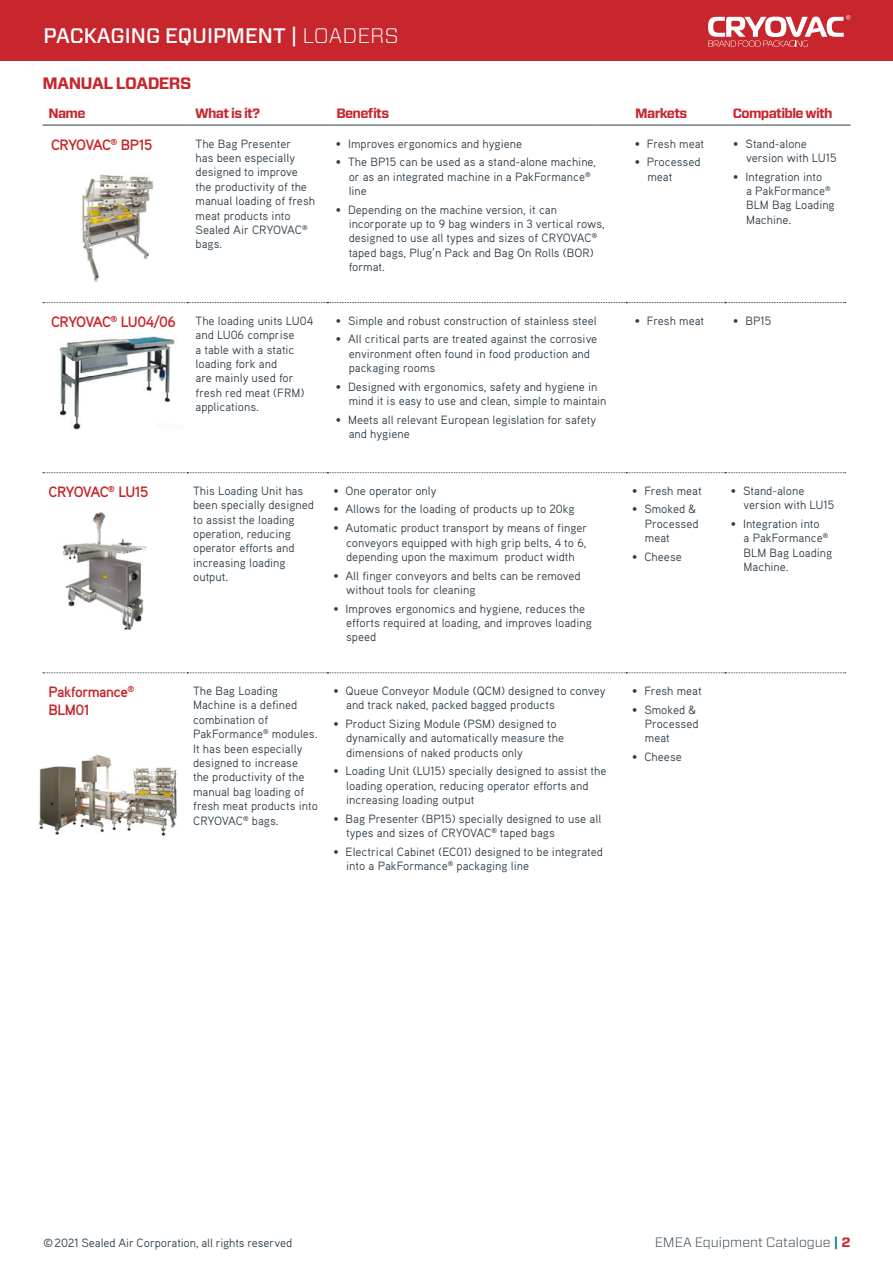
<style>
.page{position:relative;width:893px;height:1263px;background:#fff}
.page>*{position:absolute;margin:0;border:0;box-sizing:border-box;transform-origin:0 0}
.t1{font:500 21px "Forza";color:#fff}
.Sub_heading{font:700 16.5px "Forza";letter-spacing:-.04em;color:#c7262d}
.Product_Name{font:700 15px/18px "Aaux Pro OT";letter-spacing:-.045em;color:#c7262d}
.t2{font:700 13.5px "Forza";letter-spacing:-.05em;color:#c7262d}
.t3{font:300 13.5px "Forza";color:#2e3d48}
.Body_Copy{font:12px/14.4px "Aaux Pro OT";color:#2e3d48}
.s1{font-weight:300}
.s2{font-weight:700;color:#008b98}
.s3{font-weight:700;color:#c7262d}
</style>
<div class="page">
<hr style="left:43px;top:125px;width:146px;height:1px;background:#2e3d48">
<hr style="left:189px;top:125px;width:145px;height:1px;background:#2e3d48">
<hr style="left:334px;top:125px;width:262px;height:1px;background:#2e3d48">
<hr style="left:596px;top:125px;width:134px;height:1px;background:#2e3d48">
<hr style="left:730px;top:125px;width:120px;height:1px;background:#2e3d48">
<div style="left:0;top:0;width:893px;height:61px;background:#c7262d"></div>
<svg style="left:708px;top:15px;width:142px;height:32px"></svg>
<svg style="left:43px;top:302px;width:803px;height:1px"></svg>
<svg style="left:43px;top:472px;width:803px;height:1px"></svg>
<svg style="left:43px;top:672px;width:803px;height:1px"></svg>
<img style="left:82px;top:174px;width:72px;height:108px">
<img style="left:59px;top:336px;width:116px;height:94px">
<img style="left:62px;top:512px;width:85px;height:117px">
<img style="left:39px;top:754px;width:138px;height:82px">
<h1 class="t1" style="left:44px;top:21px;width:357px">PACKAGING EQUIPMENT | <span class="s1">LOADERS</span></h1>
<p class="Sub_heading" style="left:43px;top:72px;width:150px">MANUAL LOADERS</p>
<p class="t2" style="left:49px;top:104px;width:39px">Name</p>
<p class="t2" style="left:195px;top:104px;width:66px">What is it?</p>
<p class="t2" style="left:336px;top:104px;width:54px">Benefits</p>
<p class="t2" style="left:635px;top:104px;width:54px">Markets</p>
<p class="t2" style="left:733px;top:104px;width:101px">Compatible with</p>
<p class="Product_Name" style="left:51px;top:135px;width:103px">CRYOVAC<sup>®</sup> BP15</p>
<p class="Body_Copy" style="left:196px;top:136px;width:121px">The Bag Presenter<br>has been especially designed to improve the productivity of the manual loading of fresh meat products into<br>Sealed Air CRYOVAC<sup>® </sup>bags.</p>
<p class="Body_Copy" style="left:336px;top:136px;width:188px">• Improves ergonomics and hygiene</p>
<p class="Body_Copy" style="left:349px;top:154px;width:249px;text-indent:-13px">• The BP15 can be used as a stand-alone machine, or as an integrated machine in a PakFormance<sup>® </sup>line</p>
<p class="Body_Copy" style="left:349px;top:202px;width:258px;text-indent:-13px">• Depending on the machine version, it can incorporate up to 9 bag winders in 3 vertical rows, designed to use all types and sizes of CRYOVAC<sup>® </sup>taped bags, Plug’n Pack and Bag On Rolls (BOR) format.</p>
<p class="Product_Name" style="left:51px;top:312px;width:126px">CRYOVAC<sup>®</sup> LU04/06</p>
<p class="Body_Copy" style="left:196px;top:313px;width:119px">The loading units LU04 and LU06 comprise<br>a table with a static loading fork and<br>are mainly used for fresh red meat (FRM) applications.</p>
<p class="Body_Copy" style="left:336px;top:313px;width:262px">• Simple and robust construction of stainless steel</p>
<p class="Body_Copy" style="left:349px;top:332px;width:250px;text-indent:-13px">• All critical parts are treated against the corrosive environment often found in food production and packaging rooms</p>
<p class="Body_Copy" style="left:349px;top:379px;width:259px;text-indent:-13px">• Designed with ergonomics, safety and hygiene in mind it is easy to use and clean, simple to maintain</p>
<p class="Body_Copy" style="left:349px;top:412px;width:249px;text-indent:-13px">• Meets all relevant European legislation for safety and hygiene</p>
<p class="Product_Name" style="left:49px;top:482px;width:101px">CRYOVAC<sup>®</sup> LU15</p>
<p class="Body_Copy" style="left:193px;top:483px;width:122px">This Loading Unit has been specially designed to assist the loading operation, reducing operator efforts and increasing loading output.</p>
<p class="Body_Copy" style="left:333px;top:483px;width:105px">• One operator only</p>
<p class="Body_Copy" style="left:333px;top:502px;width:243px">• Allows for the loading of products up to 20kg</p>
<p class="Body_Copy" style="left:346px;top:520px;width:243px;text-align:justify;text-indent:-13px">• Automatic product transport by means of finger conveyors equipped with high grip belts, 4 to 6, depending upon the maximum product width</p>
<p class="Body_Copy" style="left:346px;top:568px;width:236px;text-indent:-13px">• All finger conveyors and belts can be removed without tools for cleaning</p>
<p class="Body_Copy" style="left:346px;top:601px;width:247px;text-indent:-13px">• Improves ergonomics and hygiene, reduces the efforts required at loading, and improves loading speed</p>
<p class="Product_Name" style="left:49px;top:682px;width:87px">Pakformance<sup>®<br></sup>BLM01</p>
<p class="Body_Copy" style="left:193px;top:683px;width:126px">The Bag Loading<br>Machine is a defined combination of<br>PakFormance<sup>®</sup> modules.<br>It has been especially designed to increase<br>the productivity of the manual bag loading of fresh meat products into<br>CRYOVAC<sup>®</sup> bags.</p>
<p class="Body_Copy" style="left:346px;top:683px;width:261px;text-indent:-13px">• Queue Conveyor Module (QCM) designed to convey and track naked, packed bagged products</p>
<p class="Body_Copy" style="left:346px;top:716px;width:219px;text-indent:-13px">• Product Sizing Module (PSM) designed to dynamically and automatically measure the dimensions of naked products only</p>
<p class="Body_Copy" style="left:346px;top:764px;width:262px;text-indent:-13px">• Loading Unit (LU15) specially designed to assist the loading operation, reducing operator efforts and increasing loading output</p>
<p class="Body_Copy" style="left:346px;top:811px;width:257px;text-indent:-13px">• Bag Presenter (BP15) specially designed to use all types and sizes of CRYOVAC<sup>®</sup> taped bags</p>
<p class="Body_Copy" style="left:346px;top:844px;width:258px;text-indent:-13px">• Electrical Cabinet (EC01) designed to be integrated into a PakFormance<sup>®</sup> packaging line</p>
<p class="Body_Copy" style="left:635px;top:136px;width:71px">• Fresh meat</p>
<p class="Body_Copy" style="left:647px;top:154px;width:55px;text-indent:-13px">• Processed meat</p>
<p class="Body_Copy" style="left:746px;top:136px;width:92px;text-indent:-13px">• Stand-alone version with LU15</p>
<p class="Body_Copy" style="left:746px;top:169px;width:90px;text-indent:-13px">• Integration into<br>a PakFormance<sup>®<br></sup>BLM Bag Loading<br>Machine.</p>
<p class="Body_Copy" style="left:635px;top:313px;width:71px">• Fresh meat</p>
<p class="Body_Copy" style="left:733px;top:313px;width:40px">• BP15</p>
<p class="Body_Copy" style="left:632px;top:483px;width:71px">• Fresh meat</p>
<p class="Body_Copy" style="left:645px;top:502px;width:55px;text-indent:-13px">• Smoked &amp;<br>Processed meat</p>
<p class="Body_Copy" style="left:632px;top:549px;width:51px">• Cheese</p>
<p class="Body_Copy" style="left:744px;top:483px;width:92px;text-indent:-13px">• Stand-alone version with LU15</p>
<p class="Body_Copy" style="left:744px;top:516px;width:90px;text-indent:-13px">• Integration into<br>a PakFormance<sup>®<br></sup>BLM Bag Loading<br>Machine.</p>
<p class="Body_Copy" style="left:632px;top:683px;width:71px">• Fresh meat</p>
<p class="Body_Copy" style="left:645px;top:702px;width:55px;text-indent:-13px">• Smoked &amp;<br>Processed meat</p>
<p class="Body_Copy" style="left:632px;top:749px;width:51px">• Cheese</p>
<p class="Body_Copy" style="left:43px;top:1235px;width:250px">©2021 Sealed Air Corporation, all rights reserved</p>
<p class="t3" style="left:655px;top:1233px;width:197px">EMEA Equipment Catalogue <span class="s2">|</span> <span class="s3">2</span></p>
</div>
